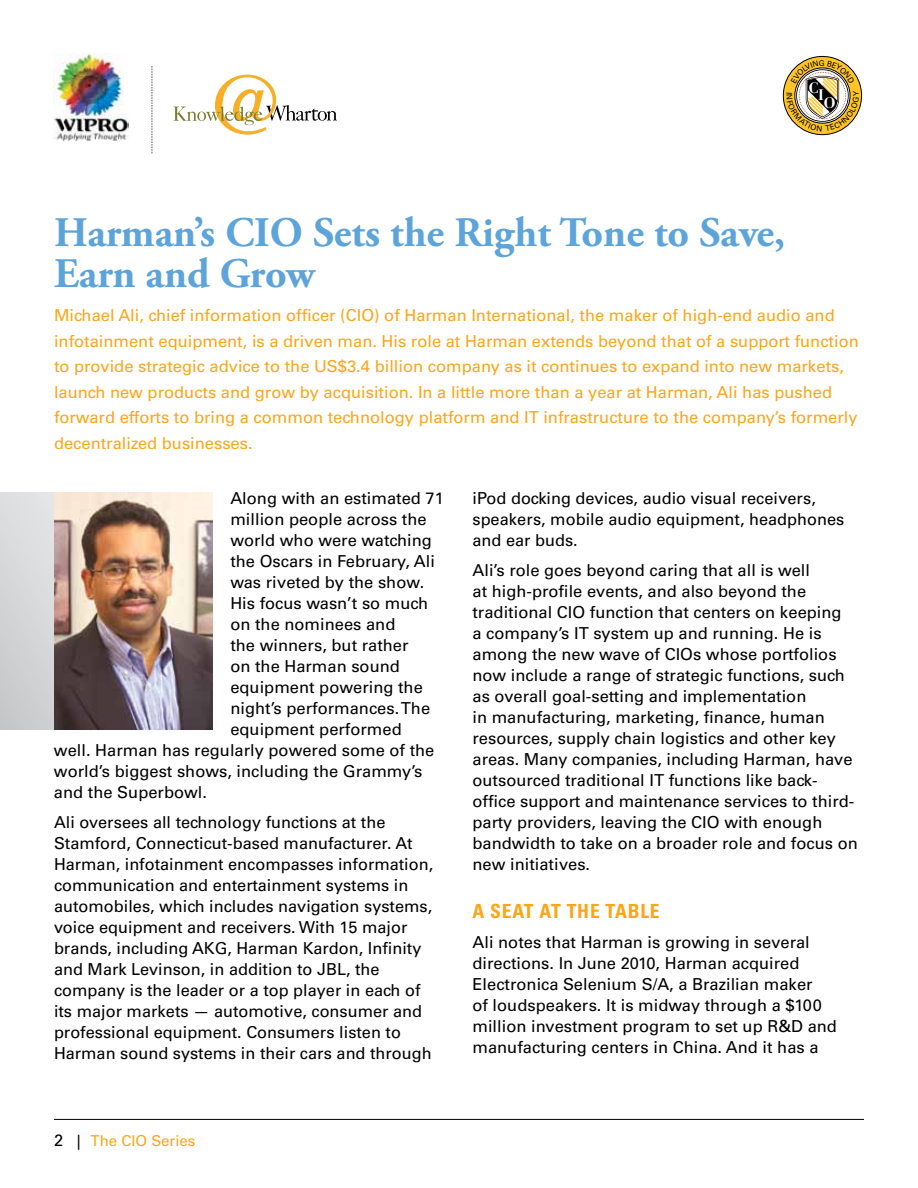
<style>
.page{position:relative;width:918px;height:1188px;background:#fff}
.page>*{position:absolute;margin:0;border:0;box-sizing:border-box;transform-origin:0 0}
.t1{font:700 42px/40.5px "Adobe Garamond Pro";color:#5ca4da}
.t2{font:700 condensed 19.5px "Univers";letter-spacing:.04em;color:#faa61a}
.t3{font:16.5px/21px "Univers";color:#000}
.t4{font:16.5px/25.5px "Univers";color:#faa61a}
.t5{font:500 15.15px "Bodoni BE";color:#fff}
.t6{font:15px "Univers";color:#faa61a}
.s1{font-size:16.5px;color:#000}
.s2{color:#000}
</style>
<div class="page">
<hr style="left:54px;top:1119px;width:810px;height:1px;background:#000">
<svg style="left:174px;top:75px;width:163px;height:60px"></svg>
<img style="left:54px;top:53px;width:74px;height:89px">
<svg style="left:152px;top:66px;width:1px;height:87px"></svg>
<img style="left:54px;top:492px;width:158px;height:238px">
<div style="left:0;top:492px;width:54px;height:238px;background:linear-gradient(to right,#d1d2d4,#dadbdd)"></div>
<svg style="left:783px;top:56px;width:79px;height:79px"></svg>
<p class="t5" style="left:809px;top:79px;width:11px">C</p>
<p class="t5" style="left:818px;top:86px;width:7px">I</p>
<p class="t5" style="left:824px;top:94px;width:13px">O</p>
<h1 class="t1" style="left:54px;top:214px;width:733px">Harman’s CIO Sets the Right Tone to Save,<br>Earn and Grow</h1>
<p class="t4" style="left:54px;top:303px;width:806px">Michael Ali, chief information officer (CIO) of Harman International, the maker of high-end audio and infotainment equipment, is a driven man. His role at Harman extends beyond that of a support function to provide strategic advice to the US$3.4 billion company as it continues to expand into new markets, launch new products and grow by acquisition. In a little more than a year at Harman, Ali has pushed forward efforts to bring a common technology platform and IT infrastructure to the company’s formerly decentralized businesses.</p>
<p class="t3" style="left:230px;top:488px;width:215px">Along with an estimated 71</p>
<p class="t3" style="left:230px;top:509px;width:198px">million people across the</p>
<p class="t3" style="left:230px;top:530px;width:203px">world who were watching</p>
<p class="t3" style="left:230px;top:551px;width:206px">the Oscars in February, Ali</p>
<p class="t3" style="left:230px;top:572px;width:196px">was riveted by the show.</p>
<p class="t3" style="left:230px;top:593px;width:199px">His focus wasn’t so much</p>
<p class="t3" style="left:230px;top:614px;width:167px">on the nominees and</p>
<p class="t3" style="left:230px;top:635px;width:180px">the winners, but rather</p>
<p class="t3" style="left:230px;top:656px;width:171px">on the Harman sound</p>
<p class="t3" style="left:230px;top:677px;width:194px">equipment powering the</p>
<p class="t3" style="left:230px;top:698px;width:201px">night’s performances. The</p>
<p class="t3" style="left:230px;top:719px;width:173px">equipment performed</p>
<p class="t3" style="left:54px;top:740px;width:382px">well. Harman has regularly powered some of the</p>
<p class="t3" style="left:54px;top:761px;width:370px">world’s biggest shows, including the Grammy’s</p>
<p class="t3" style="left:54px;top:782px;width:155px">and the Superbowl.</p>
<p class="t3" style="left:54px;top:812px;width:381px">Ali oversees all technology functions at the Stamford, Connecticut-based manufacturer. At Harman, infotainment encompasses information, communication and entertainment systems in automobiles, which includes navigation systems, voice equipment and receivers. With 15 major brands, including AKG, Harman Kardon, Infinity and Mark Levinson, in addition to JBL, the company is the leader or a top player in each of its major markets — automotive, consumer and professional equipment. Consumers listen to Harman sound systems in their cars and through</p>
<p class="t6" style="left:54px;top:1132px;width:143px"><span class="s1">2</span> <span class="s2">|</span> The CIO Series</p>
<p class="t3" style="left:473px;top:488px;width:373px">iPod docking devices, audio visual receivers, speakers, mobile audio equipment, headphones and ear buds.</p>
<p class="t3" style="left:472px;top:560px;width:387px">Ali’s role goes beyond caring that all is well<br>at high-profile events, and also beyond the traditional CIO function that centers on keeping<br>a company’s IT system up and running. He is among the new wave of CIOs whose portfolios now include a range of strategic functions, such as overall goal-setting and implementation<br>in manufacturing, marketing, finance, human resources, supply chain logistics and other key areas. Many companies, including Harman, have outsourced traditional IT functions like back&shy;office support and maintenance services to third&shy;party providers, leaving the CIO with enough bandwidth to take on a broader role and focus on new initiatives.</p>
<p class="t2" style="left:472px;top:899px;width:189px">A SEAT AT THE TABLE</p>
<p class="t3" style="left:472px;top:932px;width:366px">Ali notes that Harman is growing in several directions. In June 2010, Harman acquired Electronica Selenium S/A, a Brazilian maker<br>of loudspeakers. It is midway through a $100 million investment program to set up R&amp;D and manufacturing centers in China. And it has a</p>
</div>
